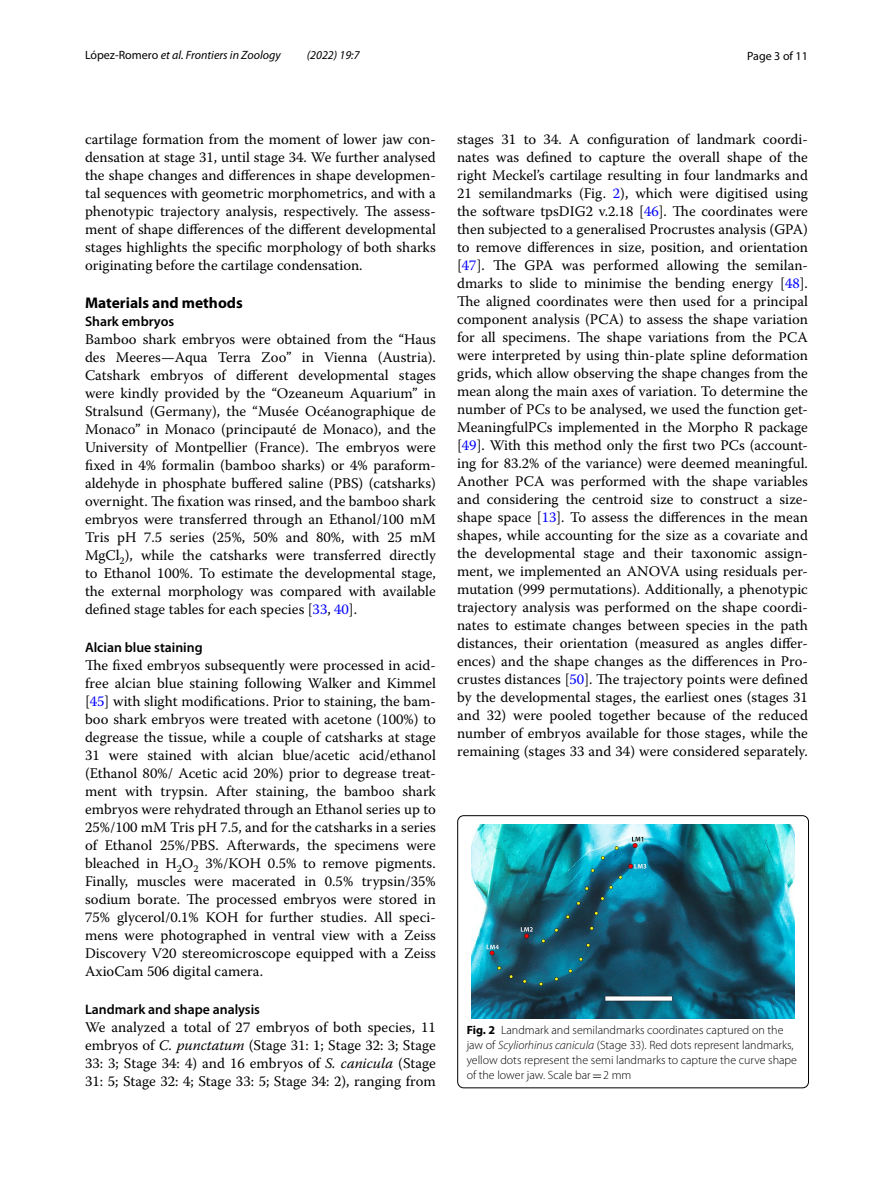
<style>
.page{position:relative;width:893px;height:1187px;background:#fff}
.page>*{position:absolute;margin:0;border:0;box-sizing:border-box;transform-origin:0 0}
.t1{font:700 15.45px "Myriad Pro";color:#000}
.t2{font:14.7px/18px "Warnock Pro";color:#000;text-align:justify}
.t3{font:600 13.8px "Myriad Pro";color:#000}
.t4{font:300 12px/15px "Myriad Pro";color:#000}
.t5{font:italic 12px "Myriad Pro";color:#000}
.t6{font:12px "Myriad Pro";color:#000}
.s1{font-style:normal}
.s2{color:#00f}
.s3{font-style:italic}
.s4{font-weight:700}
.s5{font-family:"MTSY";font-weight:400}
</style>
<div class="page">
<img style="left:471px;top:824px;width:324px;height:194px">
<div style="left:457px;top:815px;width:352px;height:272px;border:1px solid #000;border-radius:6px"></div>
<p class="t5" style="left:85px;top:48px;width:197px"><span class="s1">López‑Romero</span> et al. Frontiers in Zoology</p>
<p class="t5" style="left:307px;top:48px;width:54px">(2022) 19:7</p>
<p class="t6" style="left:747px;top:48px;width:62px">Page 3 of 11</p>
<p class="t2" style="left:85px;top:130px;width:352px">cartilage formation from the moment of lower jaw con&shy;densation at stage 31, until stage 34. We further analysed the shape changes and differences in shape developmen&shy;tal sequences with geometric morphometrics, and with a phenotypic trajectory analysis, respectively. The assess&shy;ment of shape differences of the different developmental stages highlights the specific morphology of both sharks originating before the cartilage condensation.</p>
<p class="t1" style="left:85px;top:292px;width:159px">Materials and methods</p>
<p class="t3" style="left:85px;top:312px;width:91px">Shark embryos</p>
<p class="t2" style="left:85px;top:329px;width:352px">Bamboo shark embryos were obtained from the “Haus des Meeres—Aqua Terra Zoo” in Vienna (Austria).<br>Catshark embryos of different developmental stages were kindly provided by the “Ozeaneum Aquarium” in Stralsund (Germany), the “Musée Océanographique de Monaco” in Monaco (principauté de Monaco), and the University of Montpellier (France). The embryos were fixed in 4% formalin (bamboo sharks) or 4% paraform&shy;aldehyde in phosphate buffered saline (PBS) (catsharks) overnight. The fixation was rinsed, and the bamboo shark embryos were transferred through an Ethanol/100 mM Tris pH 7.5 series (25%, 50% and 80%, with 25 mM MgCl<sub>2</sub>), while the catsharks were transferred directly to Ethanol 100%. To estimate the developmental stage, the external morphology was compared with available defined stage tables for each species [<span class="s2">33</span>, <span class="s2">40</span>].</p>
<p class="t3" style="left:85px;top:638px;width:119px">Alcian blue staining</p>
<p class="t2" style="left:85px;top:655px;width:352px">The fixed embryos subsequently were processed in acid&shy;free alcian blue staining following Walker and Kimmel [<span class="s2">45</span>] with slight modifications. Prior to staining, the bam&shy;boo shark embryos were treated with acetone (100%) to degrease the tissue, while a couple of catsharks at stage 31 were stained with alcian blue/acetic acid/ethanol (Ethanol 80%/ Acetic acid 20%) prior to degrease treat&shy;ment with trypsin. After staining, the bamboo shark embryos were rehydrated through an Ethanol series up to 25%/100 mM Tris pH 7.5, and for the catsharks in a series of Ethanol 25%/PBS. Afterwards, the specimens were bleached in H<sub>2</sub>O<sub>2</sub> 3%/KOH 0.5% to remove pigments.<br>Finally, muscles were macerated in 0.5% trypsin/35% sodium borate. The processed embryos were stored in 75% glycerol/0.1% KOH for further studies. All speci&shy;mens were photographed in ventral view with a Zeiss Discovery V20 stereomicroscope equipped with a Zeiss AxioCam 506 digital camera.</p>
<p class="t3" style="left:85px;top:1000px;width:176px">Landmark and shape analysis</p>
<p class="t2" style="left:85px;top:1017px;width:352px">We analyzed a total of 27 embryos of both species, 11 embryos of <span class="s3">C. punctatum</span> (Stage 31: 1; Stage 32: 3; Stage 33: 3; Stage 34: 4) and 16 embryos of <span class="s3">S. canicula</span> (Stage 31: 5; Stage 32: 4; Stage 33: 5; Stage 34: 2), ranging from</p>
<p class="t2" style="left:457px;top:130px;width:352px">stages 31 to 34. A configuration of landmark coordi&shy;nates was defined to capture the overall shape of the right Meckel’s cartilage resulting in four landmarks and 21 semilandmarks (Fig. <span class="s2">2</span>), which were digitised using the software tpsDIG2 v.2.18 [<span class="s2">46</span>]. The coordinates were then subjected to a generalised Procrustes analysis (GPA) to remove differences in size, position, and orientation [<span class="s2">47</span>]. The GPA was performed allowing the semilan&shy;dmarks to slide to minimise the bending energy [<span class="s2">48</span>].<br>The aligned coordinates were then used for a principal component analysis (PCA) to assess the shape variation for all specimens. The shape variations from the PCA were interpreted by using thin-plate spline deformation grids, which allow observing the shape changes from the mean along the main axes of variation. To determine the number of PCs to be analysed, we used the function get-MeaningfulPCs implemented in the Morpho R package [<span class="s2">49</span>]. With this method only the first two PCs (account&shy;ing for 83.2% of the variance) were deemed meaningful.<br>Another PCA was performed with the shape variables and considering the centroid size to construct a size&shy;shape space [<span class="s2">13</span>]. To assess the differences in the mean shapes, while accounting for the size as a covariate and the developmental stage and their taxonomic assign&shy;ment, we implemented an ANOVA using residuals per&shy;mutation (999 permutations). Additionally, a phenotypic trajectory analysis was performed on the shape coordi&shy;nates to estimate changes between species in the path distances, their orientation (measured as angles differ&shy;ences) and the shape changes as the differences in Pro&shy;crustes distances [<span class="s2">50</span>]. The trajectory points were defined by the developmental stages, the earliest ones (stages 31 and 32) were pooled together because of the reduced number of embryos available for those stages, while the remaining (stages 33 and 34) were considered separately.</p>
<p class="t4" style="left:467px;top:1022px;width:332px"><span class="s4">Fig. 2</span> Landmark and semilandmarks coordinates captured on the jaw of <span class="s3">Scyliorhinus canicula</span> (Stage 33). Red dots represent landmarks, yellow dots represent the semi landmarks to capture the curve shape of the lower jaw. Scale bar<span class="s5">=</span>2 mm</p>
</div>
